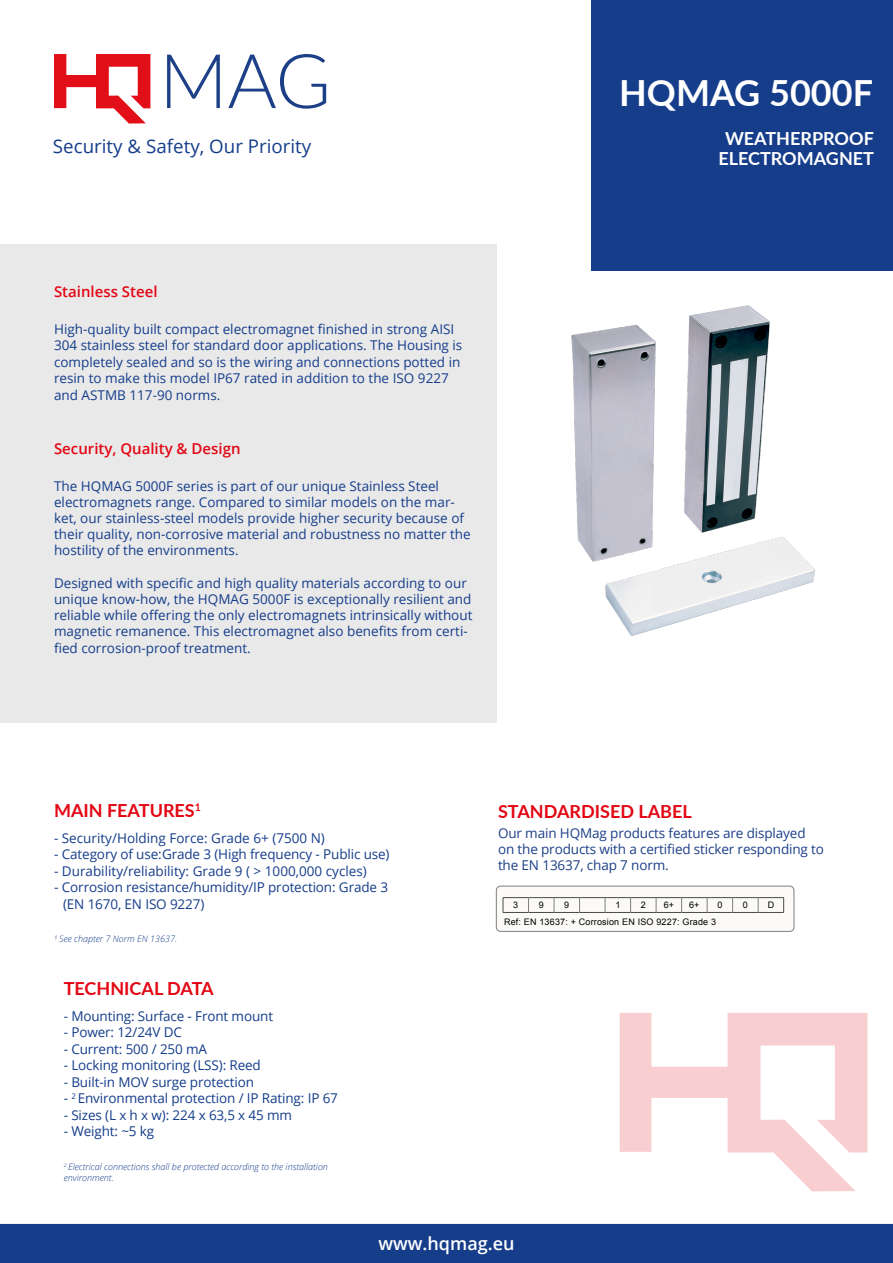
<style>
.page{position:relative;width:893px;height:1263px;background:#fff}
.page>*{position:absolute;margin:0;border:0;box-sizing:border-box;transform-origin:0 0}
.t1{font:700 36px "Lato";color:#fff}
.t2{font:18.75px "Open Sans";color:#153d8a}
.t3{font:700 18px "Lato";color:#e30613}
.t4{font:700 18px/19.8px "Lato";color:#fff;text-align:center}
.t5{font:600 18px "Open Sans";color:#fff}
.t6{font:600 15px "Open Sans";color:#e30613}
.t7{font:13.5px/16.2px "Open Sans";color:#153d8a}
.t8{font:13.5px/16.2px "Open Sans";letter-spacing:-.01em;color:#1c3f87}
.t9{font:italic 300 9px/10.8px "Open Sans";color:#153d8a}
.t10{font:9px "Arial";letter-spacing:.02em;color:#000}
</style>
<div class="page">
<div style="left:0;top:244px;width:496px;height:479px;background:#e9e9ea"></div>
<svg style="left:620px;top:1013px;width:247px;height:178px"></svg>
<img style="left:496px;top:297px;width:319px;height:346px">
<svg style="left:54px;top:54px;width:96px;height:70px"></svg>
<svg style="left:167px;top:54px;width:159px;height:55px"></svg>
<div style="left:591px;top:0;width:302px;height:270px;background:#153d8a"></div>
<div style="left:0;top:1225px;width:893px;height:37px;background:#153d8a"></div>
<div style="left:0;top:1224px;width:893px;height:39px;border:2px solid #153d8a"></div>
<div style="left:496px;top:886px;width:298px;height:45px;background:#fbfaf8;border-radius:4px"></div>
<div style="left:496px;top:886px;width:298px;height:45px;border:1px solid #7f7f7f;border-radius:4px"></div>
<svg style="left:503px;top:897px;width:281px;height:16px"></svg>
<h1 class="t1" style="left:619px;top:67px;width:255px">HQMAG 5000F</h1>
<h2 class="t2" style="left:53px;top:133px;width:260px">Security &amp; Safety, Our Priority</h2>
<h3 class="t4" style="left:718px;top:128px;width:157px">WEATHERPROOF<br>ELECTROMAGNET</h3>
<p class="t6" style="left:54px;top:281px;width:105px">Stainless Steel</p>
<p class="t7" style="left:54px;top:320px;width:410px">High-quality built compact electromagnet finished in strong AISI 304 stainless steel for standard door applications. The Housing is completely sealed and so is the wiring and connections potted in resin to make this model IP67 rated in addition to the ISO 9227 and ASTMB 117-90 norms.</p>
<p class="t6" style="left:54px;top:438px;width:188px">Security, Quality &amp; Design</p>
<p class="t7" style="left:54px;top:477px;width:418px">The HQMAG 5000F series is part of our unique Stainless Steel electromagnets range. Compared to similar models on the mar&shy;ket, our stainless-steel models provide higher security because of their quality, non-corrosive material and robustness no matter the hostility of the environments.</p>
<p class="t7" style="left:54px;top:574px;width:420px">Designed with specific and high quality materials according to our unique know-how, the HQMAG 5000F is exceptionally resilient and reliable while offering the only electromagnets intrinsically without magnetic remanence. This electromagnet also benefits from certi&shy;fied corrosion-proof treatment.</p>
<h3 class="t3" style="left:54px;top:797px;width:148px">MAIN FEATURES<sup>1</sup></h3>
<p class="t7" style="left:54px;top:829px;width:272px">- Security/Holding Force: Grade 6+ (7500 N)</p>
<p class="t7" style="left:54px;top:846px;width:337px">- Category of use:Grade 3 (High frequency - Public use)</p>
<p class="t7" style="left:54px;top:862px;width:314px">- Durability/reliability: Grade 9 ( &gt; 1000,000 cycles)</p>
<p class="t7" style="left:63px;top:879px;width:327px;text-indent:-9px">- Corrosion resistance/humidity/IP protection: Grade 3 (EN 1670, EN ISO 9227)</p>
<p class="t9" style="left:54px;top:933px;width:125px">¹ See chapter 7 Norm EN 13637.</p>
<h3 class="t3" style="left:64px;top:975px;width:151px">TECHNICAL DATA</h3>
<p class="t7" style="left:64px;top:1007px;width:211px">- Mounting: Surface - Front mount</p>
<p class="t7" style="left:64px;top:1024px;width:120px">- Power: 12/24V DC</p>
<p class="t7" style="left:64px;top:1040px;width:145px">- Current: 500 / 250 mA</p>
<p class="t7" style="left:64px;top:1057px;width:199px">- Locking monitoring (LSS): Reed</p>
<p class="t7" style="left:64px;top:1073px;width:192px">- Built-in MOV surge protection</p>
<p class="t7" style="left:64px;top:1090px;width:276px">- <sup>2</sup> Environmental protection / IP Rating: IP 67</p>
<p class="t7" style="left:64px;top:1106px;width:230px">- Sizes (L x h x w): 224 x 63,5 x 45 mm</p>
<p class="t7" style="left:64px;top:1123px;width:92px">- Weight: ~5 kg</p>
<p class="t9" style="left:64px;top:1161px;width:266px"><sup>2</sup> Electrical connections shall be protected according to the installation environment.</p>
<h3 class="t3" style="left:498px;top:798px;width:195px">STANDARDISED LABEL</h3>
<p class="t8" style="left:498px;top:824px;width:328px">Our main HQMag products features are displayed on the products with a certified sticker responding to the EN 13637, chap 7 norm.</p>
<p class="t10" style="left:513px;top:899px;width:7px">3</p>
<p class="t10" style="left:539px;top:899px;width:7px">9</p>
<p class="t10" style="left:564px;top:899px;width:7px">9</p>
<p class="t10" style="left:615px;top:899px;width:7px">1</p>
<p class="t10" style="left:641px;top:899px;width:7px">2</p>
<p class="t10" style="left:664px;top:899px;width:12px">6+</p>
<p class="t10" style="left:689px;top:899px;width:12px">6+</p>
<p class="t10" style="left:717px;top:899px;width:7px">0</p>
<p class="t10" style="left:743px;top:899px;width:7px">0</p>
<p class="t10" style="left:768px;top:899px;width:8px">D</p>
<p class="t10" style="left:504px;top:916px;width:214px">Ref: EN 13637: + Corrosion EN ISO 9227: Grade 3</p>
<h3 class="t5" style="left:378px;top:1231px;width:138px">www.hqmag.eu</h3>
</div>
